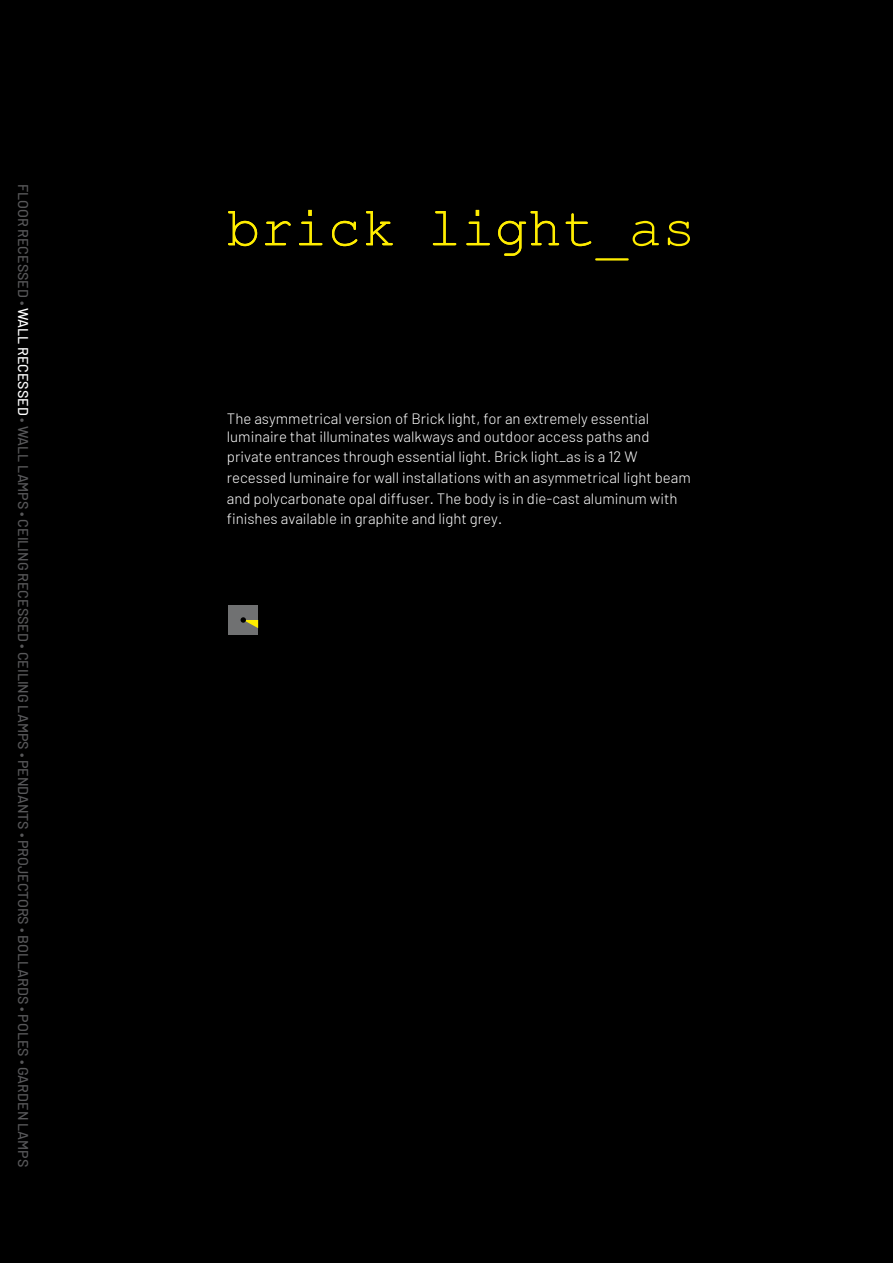
<style>
.page{position:relative;width:893px;height:1263px;background:#000}
.page>*{position:absolute;margin:0;border:0;box-sizing:border-box;transform-origin:0 0}
.t1{font:55.8px "Courier New";color:#ffed00}
.t2{font:300 15px/20.7px "Barlow";color:#fff}
.t3{font:500 14.25px "Barlow";color:#58585a}
.s1{color:#fff}
</style>
<div class="page">
<div style="left:228px;top:605px;width:30px;height:30px;background:#707172"></div>
<svg style="left:241px;top:617px;width:17px;height:11px"></svg>
<p class="t3" style="left:32px;top:184px;width:985px;rotate:90deg">FLOOR RECESSED • <span class="s1">WALL RECESSED</span> • WALL LAMPS • CEILING RECESSED • CEILING LAMPS • PENDANTS • PROJECTORS • BOLLARDS • POLES • GARDEN LAMPS</p>
<h1 class="t1" style="left:227px;top:193px;width:470px">brick light_as</h1>
<p class="t2" style="left:227px;top:409px;width:424px;line-height:18px">The asymmetrical version of Brick light, for an extremely essential luminaire that illuminates walkways and outdoor access paths and</p>
<p class="t2" style="left:227px;top:446px;width:465px">private entrances through essential light. Brick light_as is a 12 W recessed luminaire for wall installations with an asymmetrical light beam and polycarbonate opal diffuser. The body is in die-cast aluminum with finishes available in graphite and light grey.</p>
</div>
